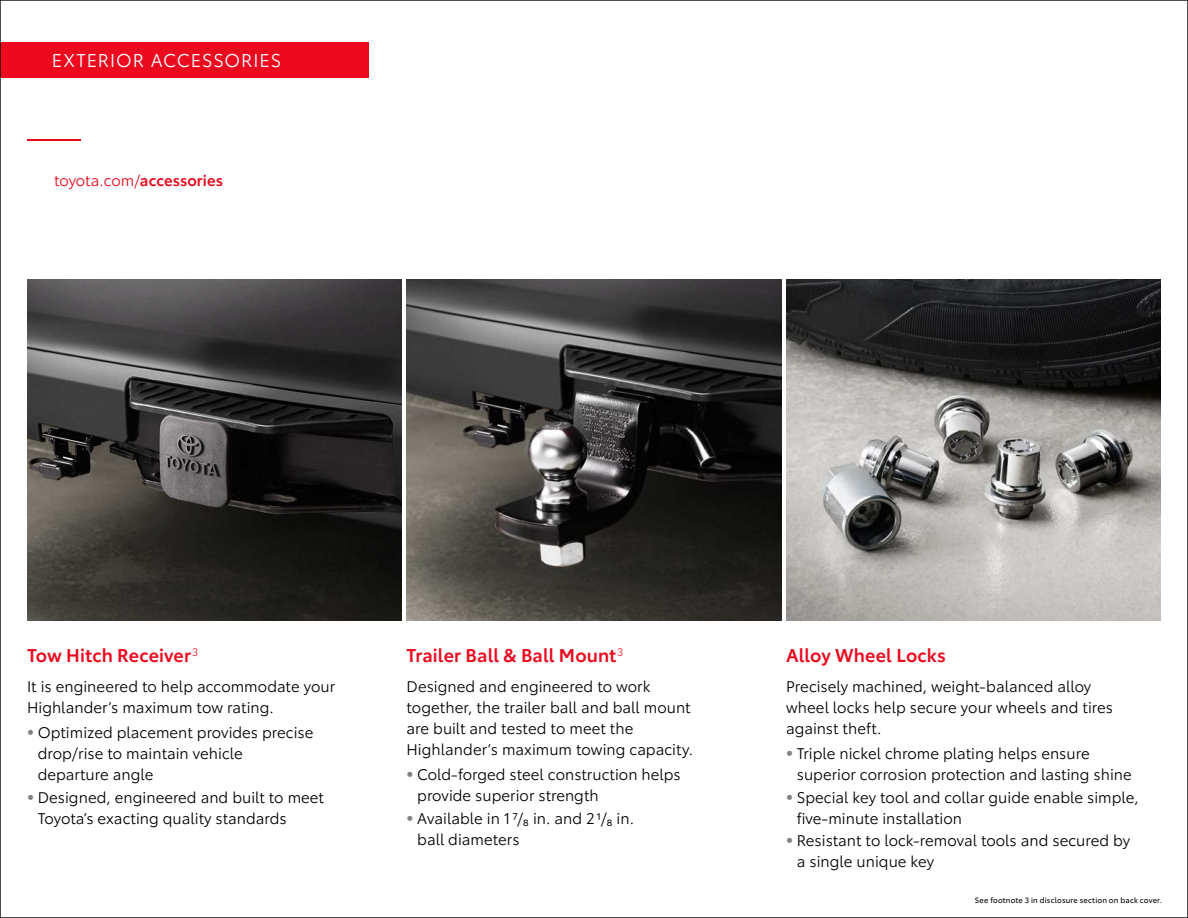
<style>
.page{position:relative;width:1188px;height:918px;background:#fff}
.page>*{position:absolute;margin:0;border:0;box-sizing:border-box;transform-origin:0 0}
.t1{font:600 18px "Toyota Type";letter-spacing:.005em;color:#eb0a1e}
.t2{font:18px "Toyota Type";letter-spacing:.05em;color:#fff}
.t3{font:15px/21px "Toyota Type";letter-spacing:.005em;color:#000}
.t4{font:15px "Toyota Type";letter-spacing:-.005em;color:#eb0a1e}
.t5{font:7.5px "Toyota Type";letter-spacing:.025em;color:#000}
.s1{font-weight:600}
.s2{font-weight:700;font-size:18px;color:#808285}
</style>
<div class="page">
<img style="left:406px;top:279px;width:376px;height:342px">
<img style="left:27px;top:279px;width:375px;height:342px">
<img style="left:786px;top:279px;width:375px;height:342px">
<div style="left:0;top:42px;width:369px;height:36px;background:#eb0a1e"></div>
<hr style="left:27px;top:140px;width:54px;height:1px;background:#eb0a1e">
<p class="t2" style="left:52px;top:47px;width:231px">EXTERIOR ACCESSORIES</p>
<p class="t4" style="left:54px;top:170px;width:170px">toyota.com/<span class="s1">accessories</span></p>
<p class="t1" style="left:27px;top:641px;width:173px">Tow Hitch Receiver<sup>3</sup></p>
<p class="t3" style="left:27px;top:675px;width:310px">It is engineered to help accommodate your<br>Highlander’s maximum tow rating.</p>
<p class="t3" style="left:38px;top:721px;width:277px;text-indent:-11px"><span class="s2">•</span> Optimized placement provides precise drop/rise to maintain vehicle departure angle</p>
<p class="t3" style="left:38px;top:786px;width:288px;text-indent:-11px"><span class="s2">•</span> Designed, engineered and built to meet<br>Toyota’s exacting quality standards</p>
<p class="t1" style="left:406px;top:641px;width:218px">Trailer Ball &amp; Ball Mount<sup>3</sup></p>
<p class="t3" style="left:406px;top:675px;width:288px">Designed and engineered to work together, the trailer ball and ball mount are built and tested to meet the Highlander’s maximum towing capacity.</p>
<p class="t3" style="left:417px;top:763px;width:265px;text-indent:-11px"><span class="s2">•</span> Cold-forged steel construction helps provide superior strength</p>
<p class="t3" style="left:417px;top:807px;width:218px;text-indent:-11px"><span class="s2">•</span> Available in 17/₈ in. and 21/₈ in. ball diameters</p>
<p class="t1" style="left:786px;top:641px;width:162px">Alloy Wheel Locks</p>
<p class="t3" style="left:786px;top:675px;width:329px">Precisely machined, weight-balanced alloy wheel locks help secure your wheels and tires against theft.</p>
<p class="t3" style="left:797px;top:742px;width:337px;text-indent:-11px"><span class="s2">•</span> Triple nickel chrome plating helps ensure superior corrosion protection and lasting shine</p>
<p class="t3" style="left:797px;top:786px;width:344px;text-indent:-11px"><span class="s2">•</span> Special key tool and collar guide enable simple, five-minute installation</p>
<p class="t3" style="left:797px;top:829px;width:335px;text-indent:-11px"><span class="s2">•</span> Resistant to lock-removal tools and secured by a single unique key</p>
<p class="t5" style="left:975px;top:895px;width:189px">See footnote 3 in disclosure section on back cover.</p>
</div>
